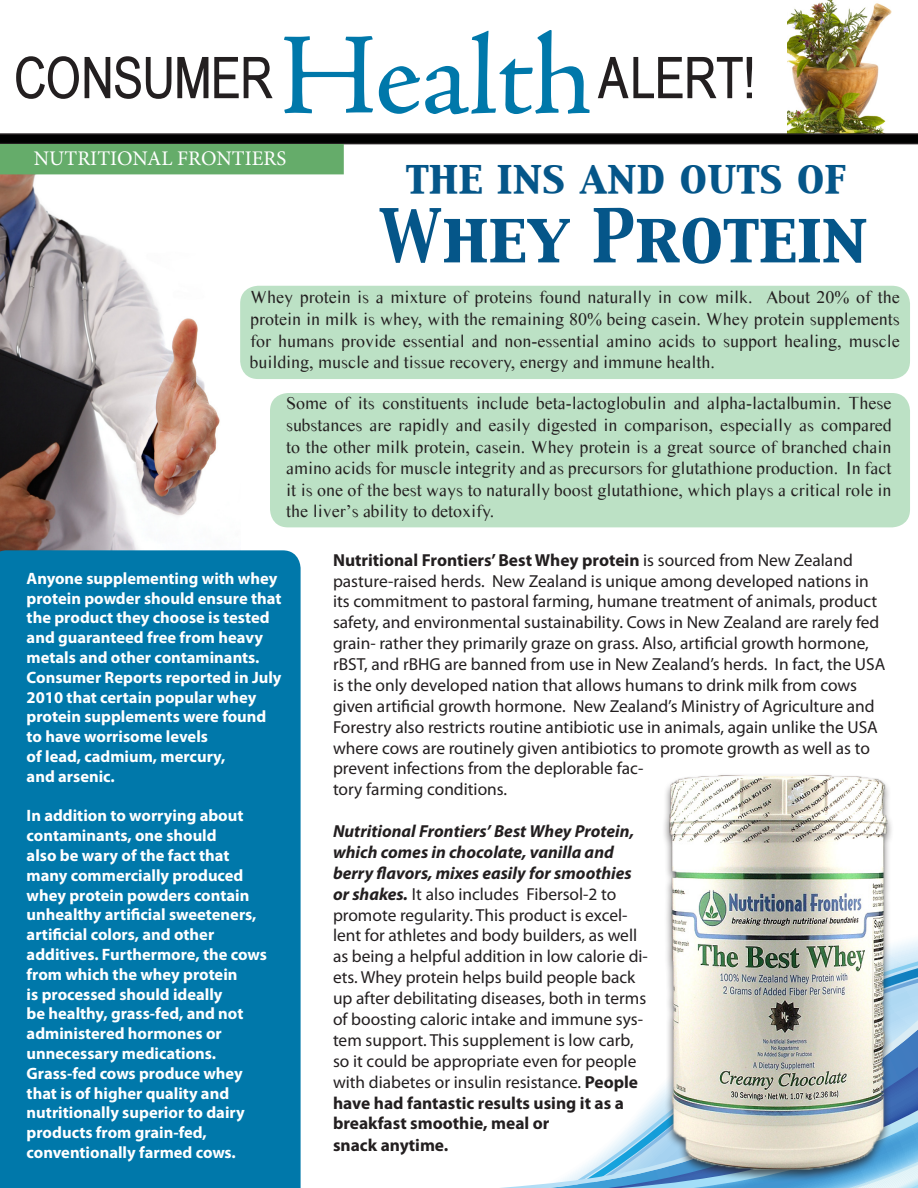
<style>
.page{position:relative;width:918px;height:1188px;background:#fff}
.page>*{position:absolute;margin:0;border:0;box-sizing:border-box;transform-origin:0 0}
.t1{font:117px "Adobe Jenson Pro";letter-spacing:-.005em;color:#0078aa}
.t2{font:65.25px "Capitals";color:#055689}
.t3{font:56.25px "Babel Sans";color:#231f20}
.t4{font:41.7px "Capitals";color:#055689}
.t5{font:20.85px "Minion Pro";color:#fff}
.t6{font:18px/21.6px "Times Sans Serif";color:#231f20;text-align:justify}
.t7{font:17.4px/21px "Myriad Pro";color:#231f20}
.t8{font:700 16.5px/19.8px "Myriad Pro";color:#fff}
.s1{font-weight:700}
.s2{font-weight:700;font-style:italic}
</style>
<div class="page">
<img style="left:0;top:174px;width:240px;height:376px">
<div style="left:270px;top:393px;width:640px;height:134px;background:#bce1c5;border-radius:18px"></div>
<div style="left:240px;top:286px;width:670px;height:93px;background:#bce1c5;border-radius:18px"></div>
<img style="left:787px;top:0;width:105px;height:133px">
<svg style="left:0;top:133px;width:918px;height:11px;background:#0f0e0e"></svg>
<div style="left:0;top:550px;width:301px;height:638px;background:#0078aa"></div>
<div style="left:1px;top:145px;width:342px;height:29px;background:#65ac6a"></div>
<div style="left:0;top:144px;width:344px;height:30px;border:2px solid #65ac6a"></div>
<svg style="left:894px;top:939px;width:24px;height:22px"></svg>
<svg style="left:894px;top:961px;width:24px;height:59px"></svg>
<svg style="left:500px;top:1020px;width:418px;height:168px"></svg>
<div style="left:661px;top:773px;width:233px;height:409px;background:#231f20;opacity:.75"></div>
<img style="left:669px;top:776px;width:218px;height:394px">
<p class="t3" style="left:14px;top:46px;width:260px">CONSUMER</p>
<p class="t1" style="left:279px;top:10px;width:316px">Health</p>
<p class="t3" style="left:598px;top:46px;width:159px">ALERT!</p>
<p class="t5" style="left:34px;top:144px;width:254px">NUTRITIONAL FRONTIERS</p>
<p class="t4" style="left:406px;top:148px;width:442px">the ins and outs of</p>
<p class="t2" style="left:378px;top:192px;width:491px">Whey Protein</p>
<p class="t6" style="left:250px;top:286px;width:651px">Whey protein is a mixture of proteins found naturally in cow milk. About 20% of the protein in milk is whey, with the remaining 80% being casein. Whey protein supplements for humans provide essential and non-essential amino acids to support healing, muscle building, muscle and tissue recovery, energy and immune health.</p>
<p class="t6" style="left:286px;top:392px;width:607px">Some of its constituents include beta-lactoglobulin and alpha-lactalbumin. These substances are rapidly and easily digested in comparison, especially as compared to the other milk protein, casein. Whey protein is a great source of branched chain amino acids for muscle integrity and as precursors for glutathione production. In fact it is one of the best ways to naturally boost glutathione, which plays a critical role in the liver’s ability to detoxify.</p>
<p class="t8" style="left:27px;top:568px;width:256px">Anyone supplementing with whey protein powder should ensure that the product they choose is tested and guaranteed free from heavy metals and other contaminants.<br>Consumer Reports reported in July<br>2010 that certain popular whey protein supplements were found to have worrisome levels<br>of lead, cadmium, mercury,<br>and arsenic.</p>
<p class="t8" style="left:27px;top:805px;width:242px">In addition to worrying about contaminants, one should<br>also be wary of the fact that many commercially produced whey protein powders contain unhealthy artificial sweeteners, artificial colors, and other additives. Furthermore, the cows from which the whey protein<br>is processed should ideally<br>be healthy, grass-fed, and not administered hormones or unnecessary medications.<br>Grass-fed cows produce whey that is of higher quality and nutritionally superior to dairy products from grain-fed, conventionally farmed cows.</p>
<p class="t7" style="left:333px;top:549px;width:554px"><span class="s1">Nutritional Frontiers’ Best Whey protein</span> is sourced from New Zealand pasture-raised herds. New Zealand is unique among developed nations in its commitment to pastoral farming, humane treatment of animals, product safety, and environmental sustainability. Cows in New Zealand are rarely fed grain- rather they primarily graze on grass. Also, artificial growth hormone, rBST, and rBHG are banned from use in New Zealand’s herds. In fact, the USA is the only developed nation that allows humans to drink milk from cows given artificial growth hormone. New Zealand’s Ministry of Agriculture and Forestry also restricts routine antibiotic use in animals, again unlike the USA where cows are routinely given antibiotics to promote growth as well as to prevent infections from the deplorable fac-<br>tory farming conditions.</p>
<p class="t7" style="left:333px;top:820px;width:317px"><span class="s2">Nutritional Frontiers’ Best Whey Protein, which comes in chocolate, vanilla and berry flavors, mixes easily for smoothies or shakes.</span> It also includes Fibersol-2 to promote regularity. This product is excel&shy;lent for athletes and body builders, as well as being a helpful addition in low calorie di&shy;ets. Whey protein helps build people back up after debilitating diseases, both in terms of boosting caloric intake and immune sys&shy;tem support. This supplement is low carb, so it could be appropriate even for people with diabetes or insulin resistance. <span class="s1">People have had fantastic results using it as a breakfast smoothie, meal or<br>snack anytime.</span></p>
</div>
